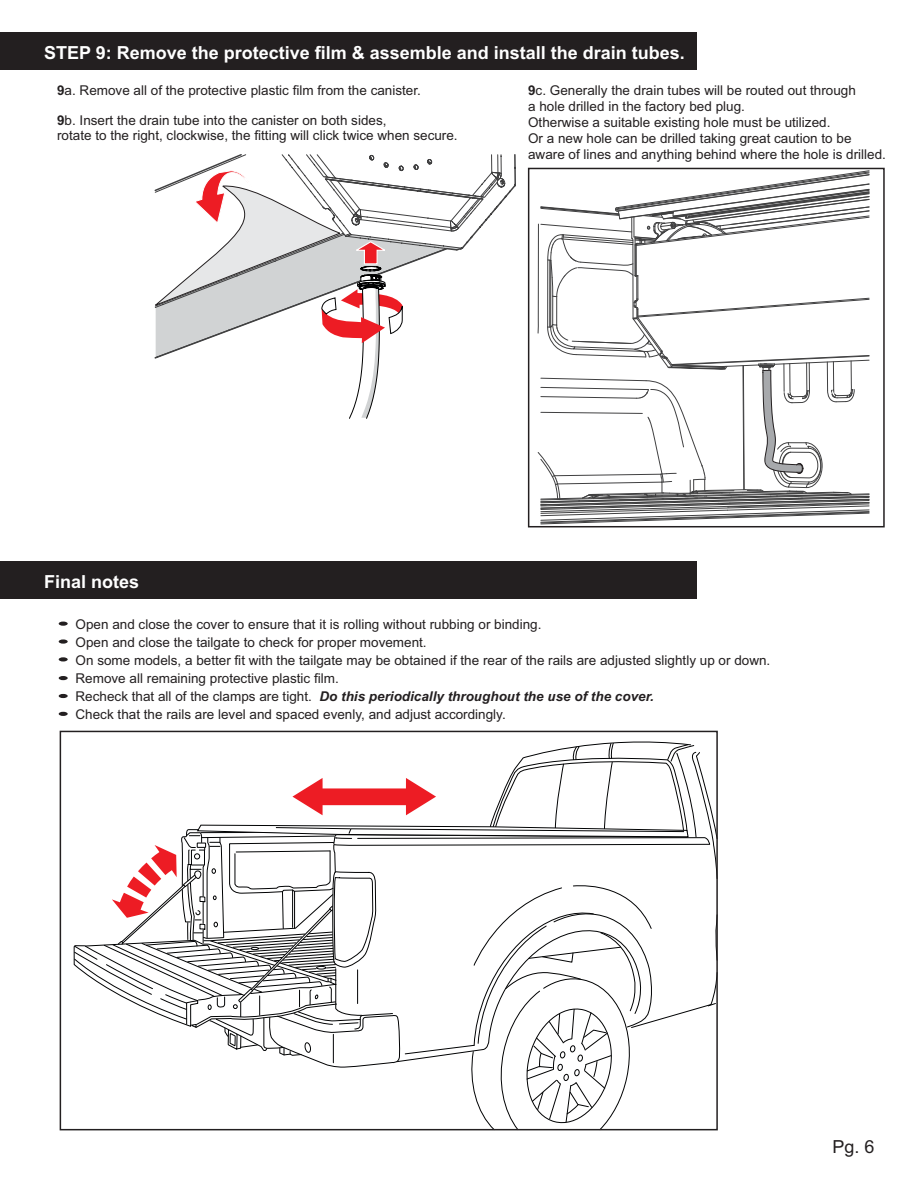
<style>
.page{position:relative;width:918px;height:1188px;background:#fff}
.page>*{position:absolute;margin:0;border:0;box-sizing:border-box;transform-origin:0 0}
.t1{font:700 18px "Arial";color:#fff}
.t2{font:18px "Arial";color:#231f20}
.t3{font:13.5px/18.1px "Arial";color:#231f20}
.s1{font-weight:700}
.s2{font-weight:700;font-style:italic}
</style>
<div class="page">
<div style="left:0;top:32px;width:697px;height:38px;background:#231f20"></div>
<div style="left:0;top:561px;width:697px;height:38px;background:#231f20"></div>
<svg style="left:73px;top:734px;width:645px;height:397px"></svg>
<svg style="left:154px;top:154px;width:716px;height:370px"></svg>
<svg style="left:59px;top:622px;width:9px;height:4px"></svg>
<div style="left:59px;top:639px;width:9px;height:5px;background:#231f20;border-radius:50%"></div>
<div style="left:59px;top:657px;width:9px;height:5px;background:#231f20;border-radius:50%"></div>
<svg style="left:59px;top:676px;width:9px;height:4px"></svg>
<svg style="left:59px;top:694px;width:9px;height:4px"></svg>
<svg style="left:59px;top:712px;width:9px;height:4px"></svg>
<h1 class="t1" style="left:44px;top:46px;width:642px">STEP 9: Remove the protective film &amp; assemble and install the drain tubes.</h1>
<p class="t3" style="left:57px;top:82px;width:365px"><span class="s1">9</span>a. Remove all of the protective plastic film from the canister.</p>
<p class="t3" style="left:57px;top:114px;width:402px;line-height:15.1px"><span class="s1">9</span>b. Insert the drain tube into the canister on both sides,<br>rotate to the right, clockwise, the fitting will click twice when secure.</p>
<p class="t3" style="left:528px;top:83px;width:359px;line-height:16px"><span class="s1">9</span>c. Generally the drain tubes will be routed out through<br>a hole drilled in the factory bed plug.<br>Otherwise a suitable existing hole must be utilized.<br>Or a new hole can be drilled taking great caution to be aware of lines and anything behind where the hole is drilled.</p>
<h1 class="t1" style="left:44px;top:575px;width:97px">Final notes</h1>
<p class="t3" style="left:76px;top:616px;width:696px">Open and close the cover to ensure that it is rolling without rubbing or binding.<br>Open and close the tailgate to check for proper movement.<br>On some models, a better fit with the tailgate may be obtained if the rear of the rails are adjusted slightly up or down.<br>Remove all remaining protective plastic film.<br>Recheck that all of the clamps are tight. <span class="s2">Do this periodically throughout the use of the cover.<br></span>Check that the rails are level and spaced evenly, and adjust accordingly.</p>
<h1 class="t2" style="left:833px;top:1140px;width:44px">Pg. 6</h1>
</div>
